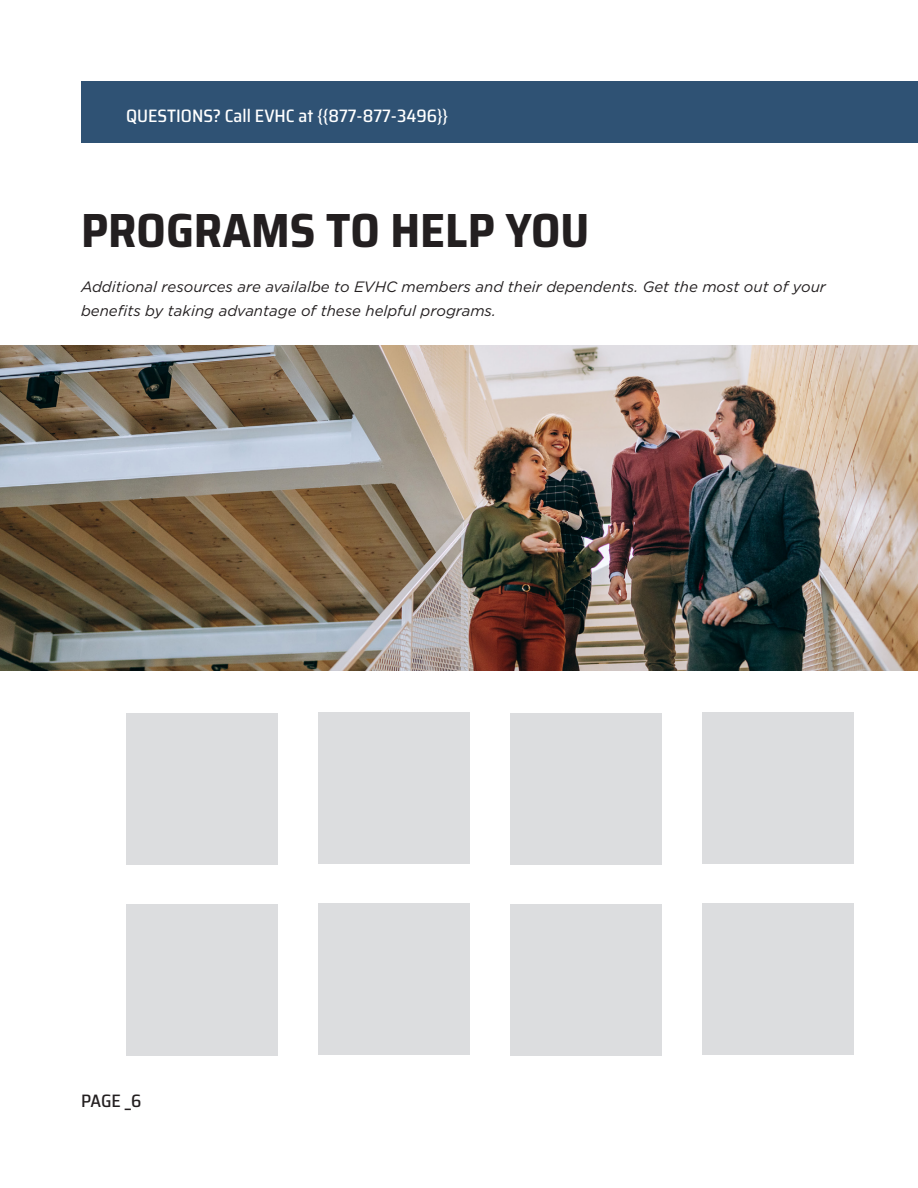
<style>
.page{position:relative;width:918px;height:1188px;background:#fff}
.page>*{position:absolute;margin:0;border:0;box-sizing:border-box;transform-origin:0 0}
._32pt_Size_Align_Lef{font:700 semi-condensed 48px "Saira";color:#231f20}
.t1{font:500 semi-condensed 18px "Saira";color:#fff}
.t2{font:500 semi-condensed 18px "Saira";color:#231f20}
._10pt_Size_Align_Lef{font:italic 15px/24px "Gotham";color:#231f20}
</style>
<div class="page">
<div style="left:81px;top:81px;width:837px;height:62px;background:#2f5274"></div>
<img style="left:0;top:345px;width:918px;height:325px">
<div style="left:126px;top:714px;width:151px;height:151px;background:#dcdddf"></div>
<div style="left:318px;top:713px;width:151px;height:151px;background:#dcdddf"></div>
<div style="left:510px;top:714px;width:152px;height:151px;background:#dcdddf"></div>
<div style="left:702px;top:713px;width:152px;height:151px;background:#dcdddf"></div>
<div style="left:126px;top:905px;width:151px;height:151px;background:#dcdddf"></div>
<div style="left:318px;top:904px;width:151px;height:151px;background:#dcdddf"></div>
<div style="left:510px;top:905px;width:152px;height:151px;background:#dcdddf"></div>
<div style="left:702px;top:904px;width:152px;height:151px;background:#dcdddf"></div>
<p class="t1" style="left:126px;top:102px;width:324px">QUESTIONS? Call EVHC at {{877-877-3496}}</p>
<p class="_32pt_Size_Align_Lef" style="left:81px;top:194px;width:510px">PROGRAMS TO HELP YOU</p>
<p class="_10pt_Size_Align_Lef" style="left:81px;top:274px;width:746px">Additional resources are availalbe to EVHC members and their dependents. Get the most out of your benefits by taking advantage of these helpful programs.</p>
<p class="t2" style="left:81px;top:1087px;width:62px">PAGE _6</p>
</div>
